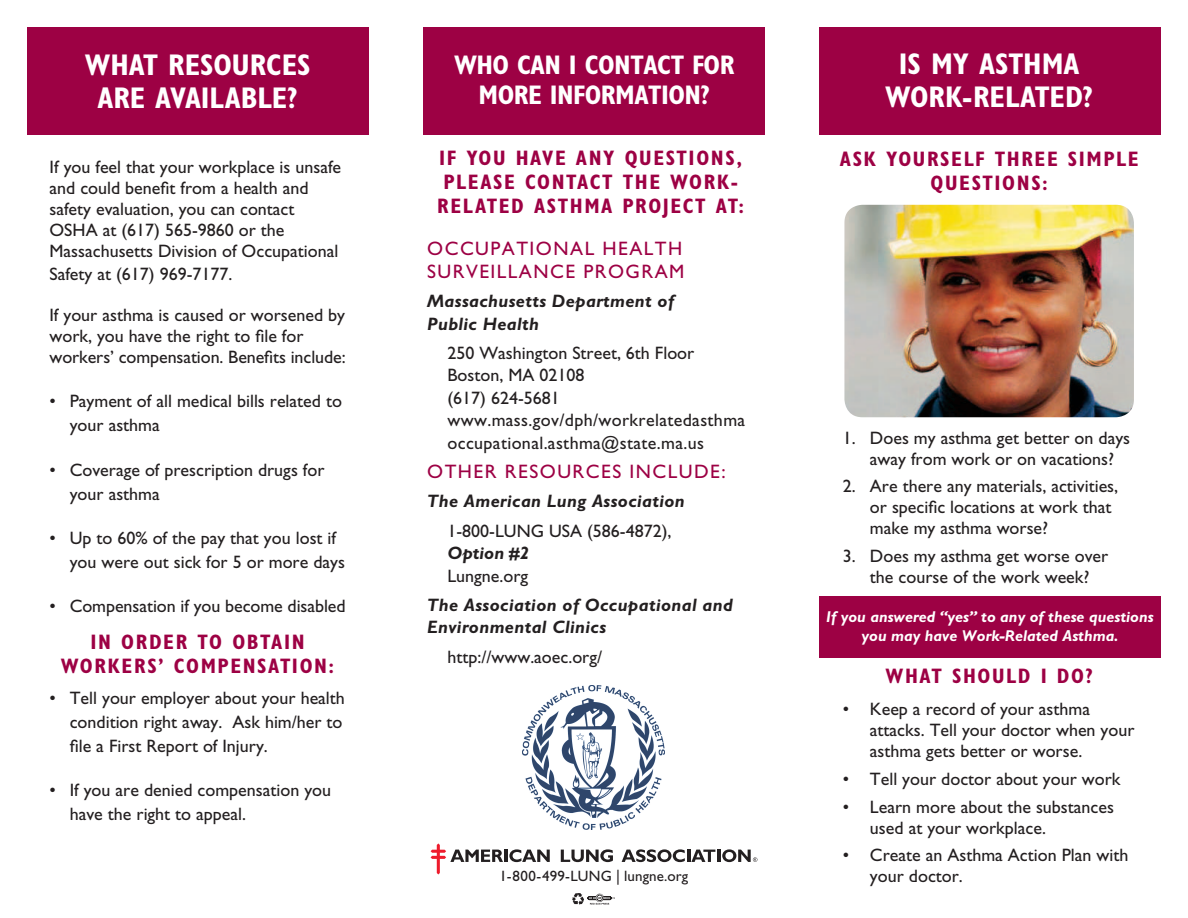
<style>
.page{position:relative;width:1188px;height:918px;background:#fff}
.page>*{position:absolute;margin:0;border:0;box-sizing:border-box;transform-origin:0 0}
.t1{font:700 condensed 30px/33px "Gill Sans Std";color:#fff;text-align:center}
.t2{font:700 condensed 27px/30px "Gill Sans Std";letter-spacing:-.02em;color:#fff;text-align:center}
.t3{font:700 condensed 21px/24px "Gill Sans Std";letter-spacing:.075em;color:#9d0144;text-align:center}
.t4{font:19.5px/22.5px "Gill Sans Std";letter-spacing:.075em;color:#9d0144}
.t5{font:18px/21px "Gill Sans Std";color:#231f20}
.t6{font:italic 700 18px/22.5px "Gill Sans Std";letter-spacing:.02em;color:#231f20}
.t7{font:18px/22.5px "Gill Sans Std";letter-spacing:.02em;color:#231f20}
.t8{font:italic 700 15.75px/18.9px "Gill Sans Std";color:#fff;text-align:center}
.t9{font:15px "Gill Sans Std";letter-spacing:.01em;color:#231f20}
</style>
<div class="page">
<img style="left:844px;top:205px;width:290px;height:212px;border-radius:18px">
<svg style="left:847px;top:208px;width:5px;height:6px"></svg>
<div style="left:27px;top:27px;width:342px;height:108px;background:#9d0144"></div>
<div style="left:819px;top:27px;width:342px;height:108px;background:#9d0144"></div>
<div style="left:423px;top:27px;width:342px;height:108px;background:#9d0144"></div>
<div style="left:819px;top:596px;width:342px;height:62px;background:#9d0144"></div>
<svg style="left:561px;top:849px;width:52px;height:13px"></svg>
<svg style="left:622px;top:849px;width:135px;height:13px"></svg>
<svg style="left:431px;top:843px;width:119px;height:31px"></svg>
<img style="left:523px;top:685px;width:142px;height:144px">
<svg style="left:572px;top:893px;width:43px;height:12px"></svg>
<h1 class="t1" style="left:85px;top:48px;width:227px">WHAT RESOURCES<br>ARE AVAILABLE?</h1>
<p class="t5" style="left:49px;top:157px;width:293px">If you feel that your workplace is unsafe and could benefit from a health and safety evaluation, you can contact OSHA at (617) 565-9860 or the Massachusetts Division of Occupational Safety at (617) 969-7177.</p>
<p class="t5" style="left:49px;top:305px;width:298px">If your asthma is caused or worsened by work, you have the right to file for workers’ compensation. Benefits include:</p>
<p class="t5" style="left:70px;top:389px;width:274px;line-height:24px;text-indent:-20px">• Payment of all medical bills related to your asthma</p>
<p class="t5" style="left:70px;top:458px;width:256px;line-height:24px;text-indent:-20px">• Coverage of prescription drugs for your asthma</p>
<p class="t5" style="left:70px;top:526px;width:277px;line-height:24px;text-indent:-20px">• Up to 60% of the pay that you lost if you were out sick for 5 or more days</p>
<p class="t5" style="left:49px;top:596px;width:298px">• Compensation if you become disabled</p>
<p class="t3" style="left:61px;top:630px;width:275px">IN ORDER TO OBTAIN<br>WORKERS’ COMPENSATION:</p>
<p class="t5" style="left:70px;top:686px;width:277px;line-height:24px;text-indent:-20px">• Tell your employer about your health condition right away. Ask him/her to file a First Report of Injury.</p>
<p class="t5" style="left:70px;top:779px;width:263px;line-height:24px;text-indent:-20px">• If you are denied compensation you have the right to appeal.</p>
<h2 class="t2" style="left:454px;top:50px;width:282px">WHO CAN I CONTACT FOR<br>MORE INFORMATION?</h2>
<p class="t3" style="left:437px;top:145px;width:309px;text-align:left">IF YOU HAVE ANY QUESTIONS,<br>PLEASE CONTACT THE WORK-<br>RELATED ASTHMA PROJECT AT:</p>
<p class="t4" style="left:427px;top:238px;width:259px">OCCUPATIONAL HEALTH<br>SURVEILLANCE PROGRAM</p>
<p class="t6" style="left:427px;top:290px;width:248px">Massachusetts Department of<br>Public Health</p>
<p class="t7" style="left:447px;top:342px;width:299px">250 Washington Street, 6th Floor<br>Boston, MA 02108<br>(617) 624-5681 www.mass.gov/dph/workrelatedasthma occupational.asthma@state.ma.us</p>
<p class="t4" style="left:427px;top:460px;width:300px">OTHER RESOURCES INCLUDE:</p>
<p class="t6" style="left:427px;top:490px;width:259px">The American Lung Association</p>
<p class="t5" style="left:447px;top:520px;width:225px">1-800-LUNG USA (586-4872),</p>
<p class="t6" style="left:447px;top:542px;width:83px">Option #2</p>
<p class="t5" style="left:447px;top:565px;width:82px">Lungne.org</p>
<p class="t6" style="left:427px;top:594px;width:307px">The Association of Occupational and<br>Environmental Clinics</p>
<p class="t5" style="left:447px;top:646px;width:156px">http://www.aoec.org/</p>
<p class="t9" style="left:500px;top:867px;width:190px">1-800-499-LUNG | lungne.org</p>
<h1 class="t1" style="left:885px;top:47px;width:209px">IS MY ASTHMA<br>WORK-RELATED?</h1>
<p class="t3" style="left:840px;top:147px;width:300px">ASK YOURSELF THREE SIMPLE<br>QUESTIONS:</p>
<p class="t5" style="left:870px;top:427px;width:262px;text-indent:-27px">1. Does my asthma get better on days away from work or on vacations?</p>
<p class="t5" style="left:870px;top:476px;width:250px;text-indent:-27px">2. Are there any materials, activities, or specific locations at work that make my asthma worse?</p>
<p class="t5" style="left:843px;top:546px;width:267px;text-align:center">3. Does my asthma get worse over the course of the work week?</p>
<p class="t8" style="left:826px;top:607px;width:329px">If you answered “yes” to any of these questions you may have Work-Related Asthma.</p>
<p class="t3" style="left:886px;top:664px;width:209px">WHAT SHOULD I DO?</p>
<p class="t5" style="left:870px;top:699px;width:266px;text-indent:-27px">• Keep a record of your asthma attacks. Tell your doctor when your asthma gets better or worse.</p>
<p class="t5" style="left:843px;top:768px;width:279px">• Tell your doctor about your work</p>
<p class="t5" style="left:870px;top:796px;width:246px;text-indent:-27px">• Learn more about the substances used at your workplace.</p>
<p class="t5" style="left:870px;top:845px;width:260px;text-indent:-27px">• Create an Asthma Action Plan with your doctor.</p>
</div>
